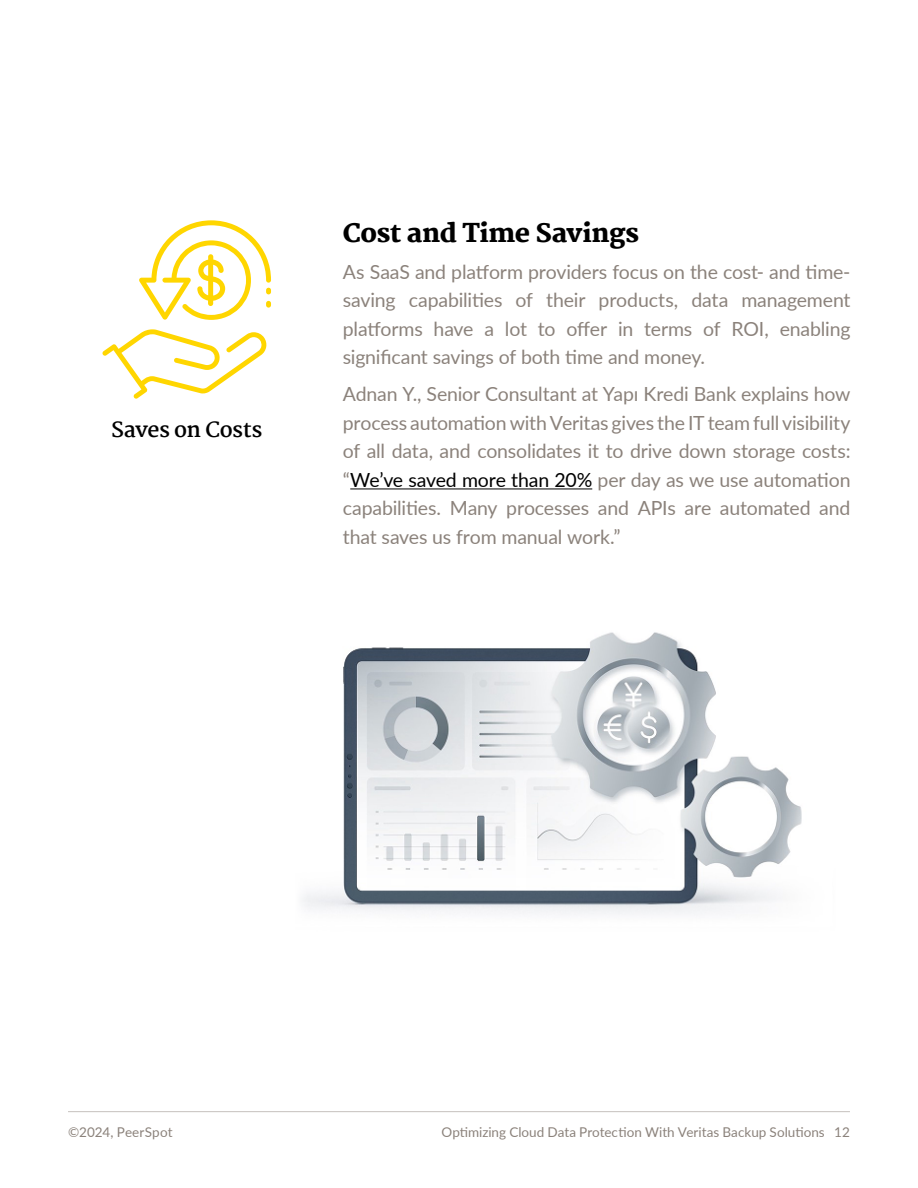
<style>
.page{position:relative;width:918px;height:1188px;background:#fff}
.page>*{position:absolute;margin:0;border:0;box-sizing:border-box;transform-origin:0 0}
.t1{font:800 25.5px "Martel";letter-spacing:-.015em;color:#000}
.t2{font:700 21px "Martel";letter-spacing:-.02em;color:#000}
.t3{font:19.5px/28.5px "Lato";letter-spacing:-.01em;color:#8b827b;text-align:justify}
.t4{font:13.5px "Lato";color:#8b827b}
.s1{color:#000}
</style>
<div class="page">
<hr style="left:68px;top:1111px;width:782px;height:1px;background:#c5c1bd">
<hr style="left:350px;top:489px;width:242px;height:1px;background:#000">
<img style="left:302px;top:632px;width:500px;height:282px">
<svg style="left:102px;top:329px;width:165px;height:70px"></svg>
<svg style="left:139px;top:220px;width:132px;height:100px"></svg>
<p class="t2" style="left:111px;top:417px;width:153px">Saves on Costs</p>
<h1 class="t1" style="left:343px;top:218px;width:298px">Cost and Time Savings</h1>
<p class="t3" style="left:343px;top:257px;width:509px">As SaaS and platform providers focus on the cost- and time&shy;saving capabilities of their products, data management platforms have a lot to offer in terms of ROI, enabling significant savings of both time and money.</p>
<p class="t3" style="left:343px;top:379px;width:509px">Adnan Y., Senior Consultant at Yapı Kredi Bank explains how process automation with Veritas gives the IT team full visibility of all data, and consolidates it to drive down storage costs: “<span class="s1">We’ve saved more than 20%</span> per day as we use automation capabilities. Many processes and APIs are automated and that saves us from manual work.”</p>
<p class="t4" style="left:68px;top:1122px;width:106px">©2024, PeerSpot</p>
<p class="t4" style="left:441px;top:1122px;width:410px">Optimizing Cloud Data Protection With Veritas Backup Solutions 12</p>
</div>
